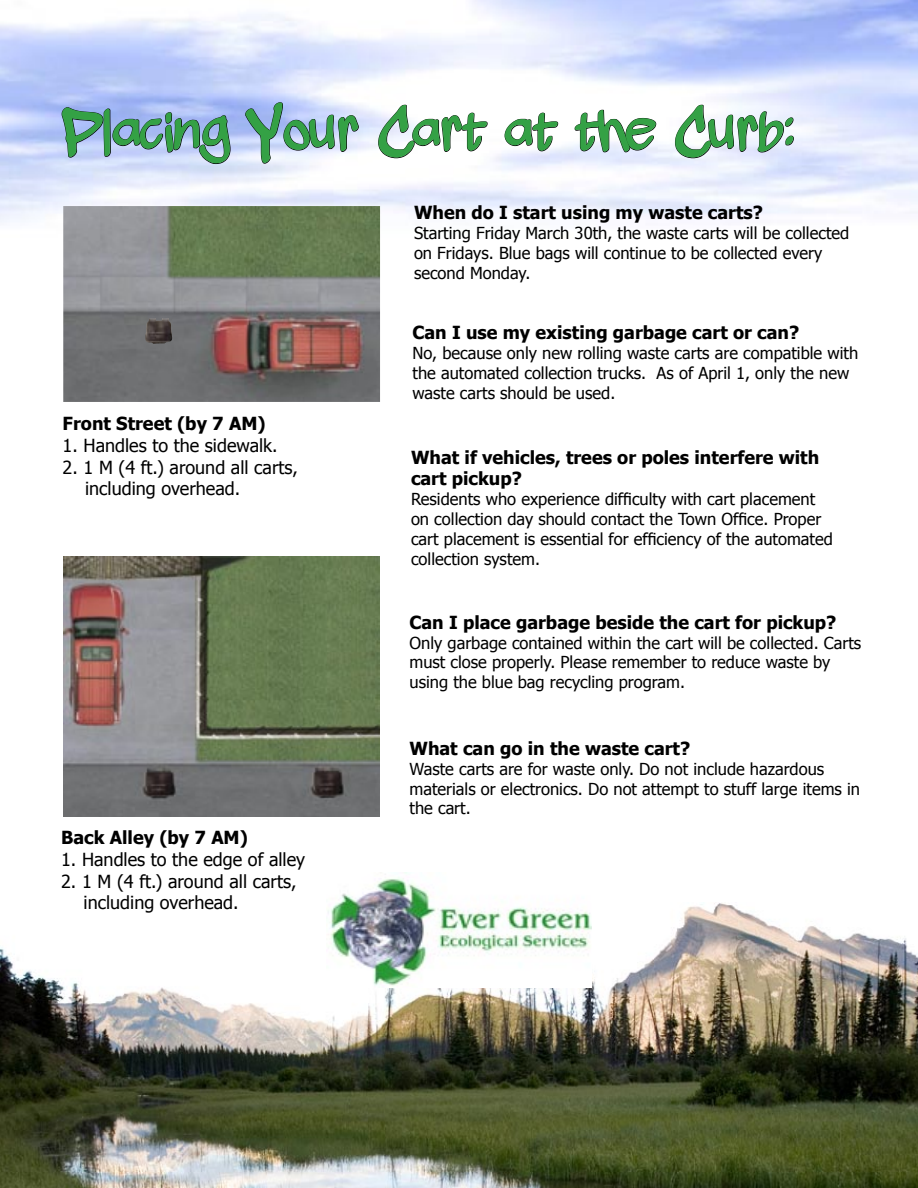
<style>
.page{position:relative;width:918px;height:1188px;background:#fff}
.page>*{position:absolute;margin:0;border:0;box-sizing:border-box;transform-origin:0 0}
.t1{font:45px "wickhophandwriting";color:#34a145}
.t2{font:700 18px/21.6px "Tahoma";color:#000}
.t3{font:18px/21.6px "Tahoma";color:#000}
.t4{font:16.5px/19.8px "Tahoma";color:#000}
</style>
<div class="page">
<img style="left:0;top:903px;width:918px;height:285px">
<img style="left:327px;top:872px;width:264px;height:116px">
<img style="left:63px;top:206px;width:317px;height:196px">
<img style="left:63px;top:557px;width:317px;height:260px">
<img style="left:145px;top:318px;width:28px;height:26px">
<svg style="left:61px;top:107px;width:170px;height:57px"></svg>
<svg style="left:245px;top:102px;width:114px;height:62px"></svg>
<svg style="left:378px;top:104px;width:110px;height:55px"></svg>
<svg style="left:504px;top:112px;width:54px;height:40px"></svg>
<svg style="left:574px;top:110px;width:82px;height:43px"></svg>
<svg style="left:675px;top:104px;width:119px;height:55px"></svg>
<h1 class="t1" style="left:64px;top:101px;width:732px">Placing Your Cart at the Curb:</h1>
<p class="t2" style="left:414px;top:201px;width:351px">When do I start using my waste carts?</p>
<p class="t4" style="left:414px;top:223px;width:437px">Starting Friday March 30th, the waste carts will be collected on Fridays. Blue bags will continue to be collected every second Monday.</p>
<p class="t2" style="left:63px;top:413px;width:205px">Front Street (by 7 AM)</p>
<p class="t3" style="left:63px;top:434px;width:217px">1. Handles to the sidewalk.</p>
<p class="t3" style="left:85px;top:456px;width:214px;text-indent:-23px">2. 1 M (4 ft.) around all carts, including overhead.</p>
<p class="t2" style="left:61px;top:827px;width:188px">Back Alley (by 7 AM)</p>
<p class="t3" style="left:61px;top:848px;width:246px">1. Handles to the edge of alley</p>
<p class="t3" style="left:84px;top:870px;width:214px;text-indent:-23px">2. 1 M (4 ft.) around all carts, including overhead.</p>
<p class="t2" style="left:412px;top:321px;width:388px">Can I use my existing garbage cart or can?</p>
<p class="t4" style="left:412px;top:343px;width:447px">No, because only new rolling waste carts are compatible with the automated collection trucks. As of April 1, only the new waste carts should be used.</p>
<p class="t2" style="left:411px;top:446px;width:410px">What if vehicles, trees or poles interfere with cart pickup?</p>
<p class="t4" style="left:411px;top:489px;width:423px">Residents who experience difficulty with cart placement on collection day should contact the Town Office. Proper cart placement is essential for efficiency of the automated collection system.</p>
<p class="t2" style="left:410px;top:611px;width:428px">Can I place garbage beside the cart for pickup?</p>
<p class="t4" style="left:410px;top:632px;width:453px">Only garbage contained within the cart will be collected. Carts must close properly. Please remember to reduce waste by using the blue bag recycling program.</p>
<p class="t2" style="left:410px;top:737px;width:282px">What can go in the waste cart?</p>
<p class="t4" style="left:410px;top:758px;width:452px">Waste carts are for waste only. Do not include hazardous materials or electronics. Do not attempt to stuff large items in the cart.</p>
</div>
